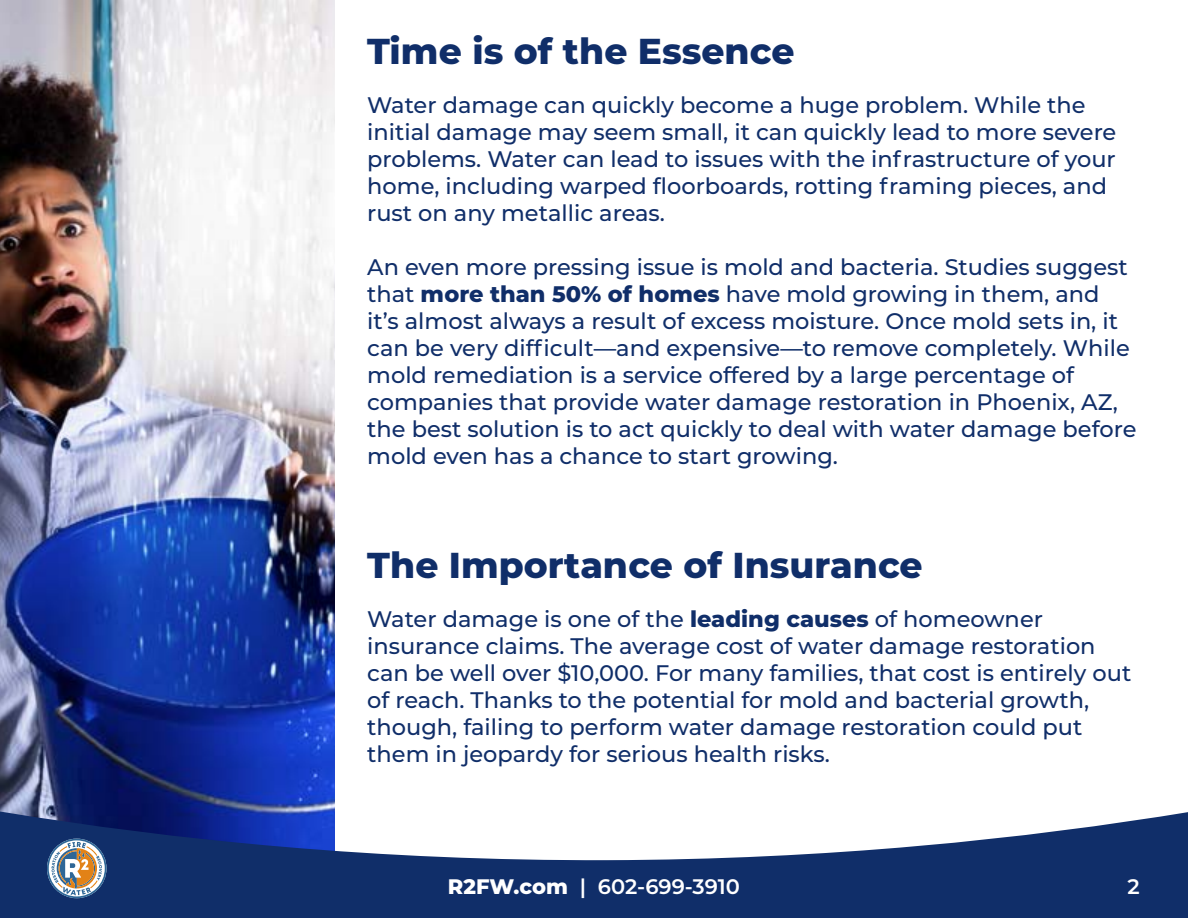
<style>
.page{position:relative;width:1188px;height:918px;background:#fff}
.page>*{position:absolute;margin:0;border:0;box-sizing:border-box;transform-origin:0 0}
.t1{font:800 36px "Montserrat";color:#102e69}
.t2{font:500 22.5px/27px "Montserrat";color:#102e69}
.t3{font:600 21px "Montserrat";color:#fff}
.s1{font-weight:800}
</style>
<div class="page">
<img style="left:0;top:0;width:335px;height:812px">
<svg style="left:0;top:812px;width:1188px;height:106px;fill:#102e69"></svg>
<svg style="left:47px;top:839px;width:60px;height:59px"></svg>
<h1 class="t1" style="left:367px;top:25px;width:429px">Time is of the Essence</h1>
<p class="t2" style="left:367px;top:91px;width:751px">Water damage can quickly become a huge problem. While the initial damage may seem small, it can quickly lead to more severe problems. Water can lead to issues with the infrastructure of your home, including warped floorboards, rotting framing pieces, and rust on any metallic areas.</p>
<p class="t2" style="left:367px;top:253px;width:771px">An even more pressing issue is mold and bacteria. Studies suggest that <span class="s1">more than 50% of homes</span> have mold growing in them, and it’s almost always a result of excess moisture. Once mold sets in, it can be very difficult—and expensive—to remove completely. While mold remediation is a service offered by a large percentage of companies that provide water damage restoration in Phoenix, AZ, the best solution is to act quickly to deal with water damage before mold even has a chance to start growing.</p>
<h1 class="t1" style="left:367px;top:538px;width:557px">The Importance of Insurance</h1>
<p class="t2" style="left:367px;top:604px;width:766px">Water damage is one of the <span class="s1">leading causes</span> of homeowner insurance claims. The average cost of water damage restoration can be well over $10,000. For many families, that cost is entirely out of reach. Thanks to the potential for mold and bacterial growth, though, failing to perform water damage restoration could put them in jeopardy for serious health risks.</p>
<p class="t3" style="left:448px;top:872px;width:294px"><span class="s1">R2FW.com</span> | 602-699-3910</p>
<p class="t3" style="left:1128px;top:872px;width:14px">2</p>
</div>
